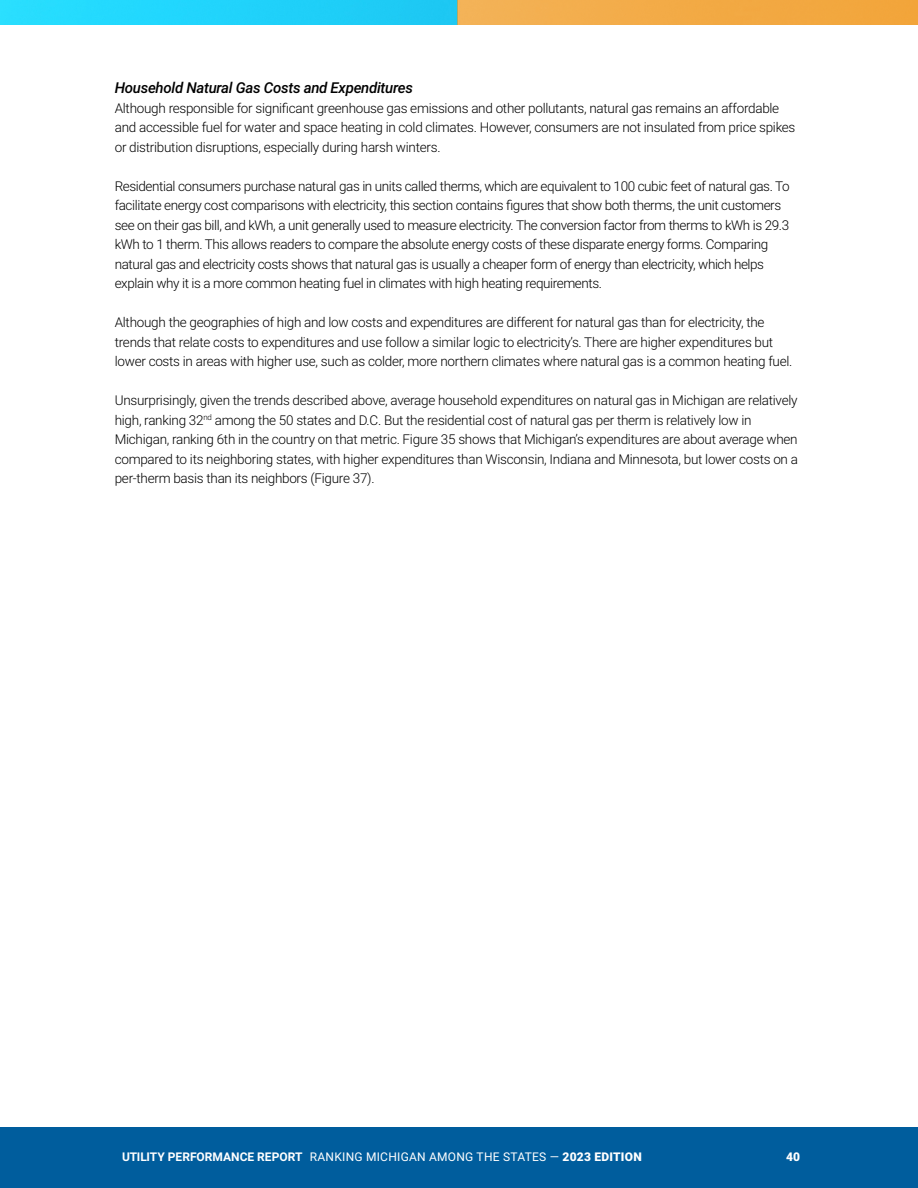
<style>
.page{position:relative;width:918px;height:1188px;background:#fff}
.page>*{position:absolute;margin:0;border:0;box-sizing:border-box;transform-origin:0 0}
.SubheadGood{font:italic 500 15px "Roboto";letter-spacing:-.02em;color:#000}
.t1{font:300 13.5px/19.5px "Roboto";letter-spacing:-.02em;color:#000}
.t2{font:12px "Roboto";letter-spacing:.02em;color:#fff}
.t3{font:900 12px "Roboto";color:#fff}
.s1{font-weight:700}
.s2{font-weight:900}
</style>
<div class="page">
<div style="left:0;top:1128px;width:918px;height:60px;background:#005d9d"></div>
<img style="left:0;top:0;width:918px;height:25px">
<p class="SubheadGood" style="left:115px;top:77px;width:300px">Household Natural Gas Costs and Expenditures</p>
<p class="t1" style="left:115px;top:98px;width:682px">Although responsible for significant greenhouse gas emissions and other pollutants, natural gas remains an affordable and accessible fuel for water and space heating in cold climates. However, consumers are not insulated from price spikes or distribution disruptions, especially during harsh winters.</p>
<p class="t1" style="left:115px;top:176px;width:676px">Residential consumers purchase natural gas in units called therms, which are equivalent to 100 cubic feet of natural gas. To facilitate energy cost comparisons with electricity, this section contains figures that show both therms, the unit customers see on their gas bill, and kWh, a unit generally used to measure electricity. The conversion factor from therms to kWh is 29.3 kWh to 1 therm. This allows readers to compare the absolute energy costs of these disparate energy forms. Comparing natural gas and electricity costs shows that natural gas is usually a cheaper form of energy than electricity, which helps explain why it is a more common heating fuel in climates with high heating requirements.</p>
<p class="t1" style="left:115px;top:312px;width:679px">Although the geographies of high and low costs and expenditures are different for natural gas than for electricity, the trends that relate costs to expenditures and use follow a similar logic to electricity’s. There are higher expenditures but lower costs in areas with higher use, such as colder, more northern climates where natural gas is a common heating fuel.</p>
<p class="t1" style="left:115px;top:390px;width:685px">Unsurprisingly, given the trends described above, average household expenditures on natural gas in Michigan are relatively high, ranking 32<sup>nd</sup> among the 50 states and D.C. But the residential cost of natural gas per therm is relatively low in Michigan, ranking 6th in the country on that metric. Figure 35 shows that Michigan’s expenditures are about average when compared to its neighboring states, with higher expenditures than Wisconsin, Indiana and Minnesota, but lower costs on a per-therm basis than its neighbors (Figure 37).</p>
<p class="t2" style="left:122px;top:1149px;width:521px"><span class="s1">UTILITY PERFORMANCE REPORT</span> RANKING MICHIGAN AMONG THE STATES — <span class="s2">2023 EDITION</span></p>
<p class="t3" style="left:786px;top:1149px;width:15px">40</p>
</div>
